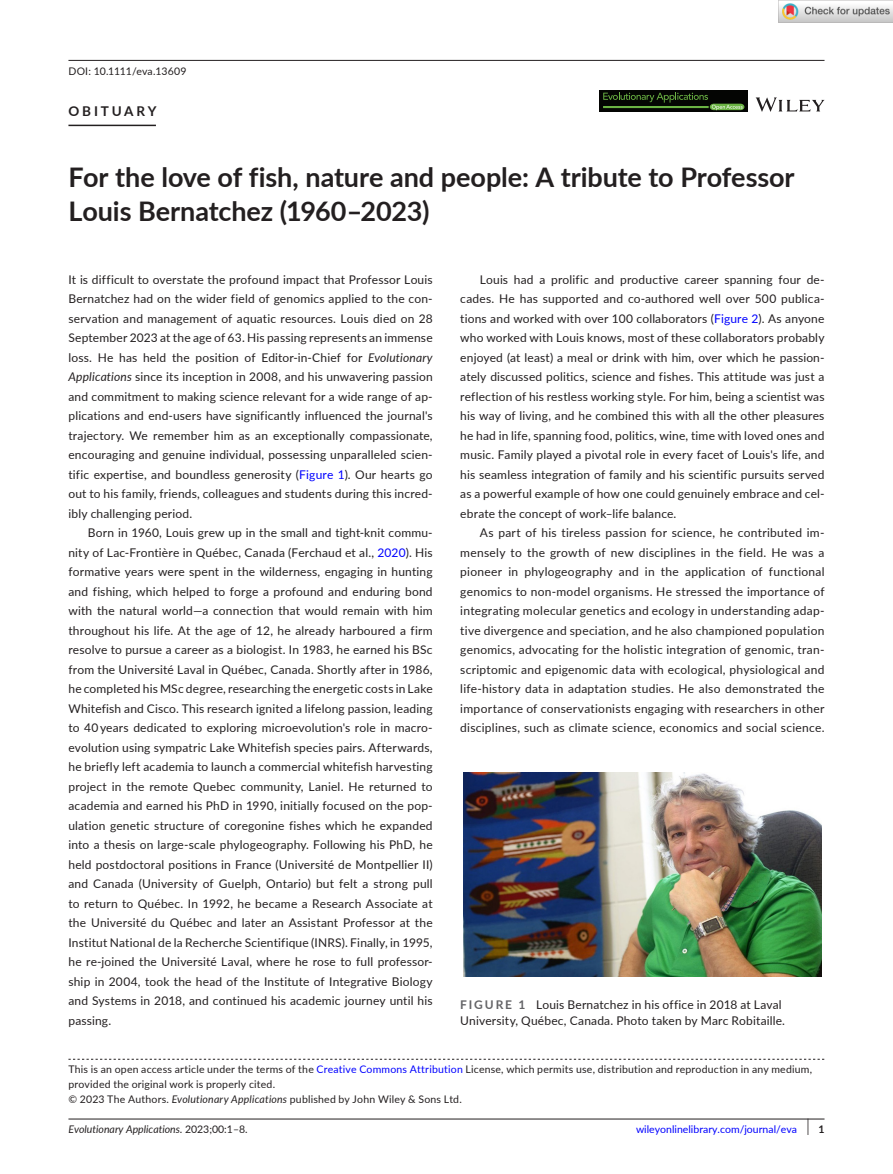
<style>
.page{position:relative;width:893px;height:1174px;background:#fff}
.page>*{position:absolute;margin:0;border:0;box-sizing:border-box;transform-origin:0 0}
.t1{font:700 27px/34.5px "Lato";letter-spacing:-.005em;color:#231f20}
.t2{font:700 13.5px "Lato";letter-spacing:.205em;color:#231f20}
.t3{font:12px/19.5px "Lato";letter-spacing:.015em;color:#231f20;text-align:justify}
.t4{font:10.5px/15px "Lato";letter-spacing:.02em;color:#231f20}
.t5{font:italic 10.5px "Lato";color:#231f20}
.t6{font:10.5px "Lato";color:#00f}
.s1{font-style:italic}
.s2{color:#00f}
.s3{font-weight:700;color:#636366}
.s4{font-style:normal}
.s5{font-size:17.4px;color:#231f20}
.s6{font-weight:700;color:#231f20}
</style>
<div class="page">
<hr style="left:68px;top:1118px;width:756px;height:1px;background:#231f20">
<svg style="left:756px;top:97px;width:68px;height:15px"></svg>
<div style="left:599px;top:91px;width:149px;height:21px;background:#040503"></div>
<svg style="left:603px;top:92px;width:141px;height:18px"></svg>
<hr style="left:68px;top:60px;width:756px;height:1px;background:#231f20">
<hr style="left:68px;top:125px;width:88px;height:1px;background:#231f20">
<svg style="left:68px;top:1058px;width:756px;height:1px"></svg>
<img style="left:464px;top:772px;width:357px;height:204px">
<img style="left:779px;top:0;width:114px;height:23px">
<p class="t4" style="left:68px;top:63px;width:120px">DOI: 10.1111/eva.13609</p>
<p class="t2" style="left:68px;top:101px;width:89px">OBITUARY</p>
<h1 class="t1" style="left:68px;top:159px;width:728px">For the love of fish, nature and people: A tribute to Professor<br>Louis Bernatchez (1960–2023)</h1>
<p class="t3" style="left:68px;top:269px;width:366px">It is difficult to overstate the profound impact that Professor Louis Bernatchez had on the wider field of genomics applied to the con&shy;servation and management of aquatic resources. Louis died on 28<br>September 2023 at the age of 63. His passing represents an immense loss. He has held the position of Editor-in-Chief for <span class="s1">Evolutionary Applications</span> since its inception in 2008, and his unwavering passion and commitment to making science relevant for a wide range of ap&shy;plications and end-users have significantly influenced the journal's trajectory. We remember him as an exceptionally compassionate, encouraging and genuine individual, possessing unparalleled scien&shy;tific expertise, and boundless generosity (<span class="s2">Figure 1</span>). Our hearts go out to his family, friends, colleagues and students during this incred&shy;ibly challenging period.</p>
<p class="t3" style="left:68px;top:522px;width:366px;text-indent:20px">Born in 1960, Louis grew up in the small and tight-knit commu&shy;nity of Lac-Frontière in Québec, Canada (Ferchaud et al., <span class="s2">2020</span>). His formative years were spent in the wilderness, engaging in hunting and fishing, which helped to forge a profound and enduring bond with the natural world—a connection that would remain with him throughout his life. At the age of 12, he already harboured a firm resolve to pursue a career as a biologist. In 1983, he earned his BSc from the Université Laval in Québec, Canada. Shortly after in 1986, he completed his MSc degree, researching the energetic costs in Lake Whitefish and Cisco. This research ignited a lifelong passion, leading to 40 years dedicated to exploring microevolution's role in macro&shy;evolution using sympatric Lake Whitefish species pairs. Afterwards, he briefly left academia to launch a commercial whitefish harvesting project in the remote Quebec community, Laniel. He returned to academia and earned his PhD in 1990, initially focused on the pop&shy;ulation genetic structure of coregonine fishes which he expanded into a thesis on large-scale phylogeography. Following his PhD, he held postdoctoral positions in France (Université de Montpellier II) and Canada (University of Guelph, Ontario) but felt a strong pull to return to Québec. In 1992, he became a Research Associate at the Université du Québec and later an Assistant Professor at the Institut National de la Recherche Scientifique (INRS). Finally, in 1995, he re-joined the Université Laval, where he rose to full professor&shy;ship in 2004, took the head of the Institute of Integrative Biology and Systems in 2018, and continued his academic journey until his passing.</p>
<p class="t3" style="left:460px;top:269px;width:366px;text-indent:20px">Louis had a prolific and productive career spanning four de&shy;cades. He has supported and co-authored well over 500 publica&shy;tions and worked with over 100 collaborators (<span class="s2">Figure 2</span>). As anyone who worked with Louis knows, most of these collaborators probably enjoyed (at least) a meal or drink with him, over which he passion&shy;ately discussed politics, science and fishes. This attitude was just a reflection of his restless working style. For him, being a scientist was his way of living, and he combined this with all the other pleasures he had in life, spanning food, politics, wine, time with loved ones and music. Family played a pivotal role in every facet of Louis's life, and his seamless integration of family and his scientific pursuits served as a powerful example of how one could genuinely embrace and cel&shy;ebrate the concept of work–life balance.</p>
<p class="t3" style="left:460px;top:522px;width:366px;text-indent:20px">As part of his tireless passion for science, he contributed im&shy;mensely to the growth of new disciplines in the field. He was a pioneer in phylogeography and in the application of functional genomics to non-model organisms. He stressed the importance of integrating molecular genetics and ecology in understanding adap&shy;tive divergence and speciation, and he also championed population genomics, advocating for the holistic integration of genomic, tran&shy;scriptomic and epigenomic data with ecological, physiological and life-history data in adaptation studies. He also demonstrated the importance of conservationists engaging with researchers in other disciplines, such as climate science, economics and social science.</p>
<p class="t3" style="left:460px;top:995px;width:326px;line-height:16.5px"><span class="s3">FIGURE 1</span> Louis Bernatchez in his office in 2018 at Laval<br>University, Québec, Canada. Photo taken by Marc Robitaille.</p>
<p class="t4" style="left:68px;top:1061px;width:745px">This is an open access article under the terms of the <span class="s2">Creative Commons Attribution</span> License, which permits use, distribution and reproduction in any medium, provided the original work is properly cited.<br>© 2023 The Authors. <span class="s1">Evolutionary Applications</span> published by John Wiley &amp; Sons Ltd.</p>
<p class="t5" style="left:68px;top:1121px;width:181px">Evolutionary Applications. <span class="s4">2023;00:1–8.</span></p>
<p class="t6" style="left:636px;top:1121px;width:190px">wileyonlinelibrary.com/journal/eva <span class="s5">|</span> <span class="s6">1</span></p>
</div>
